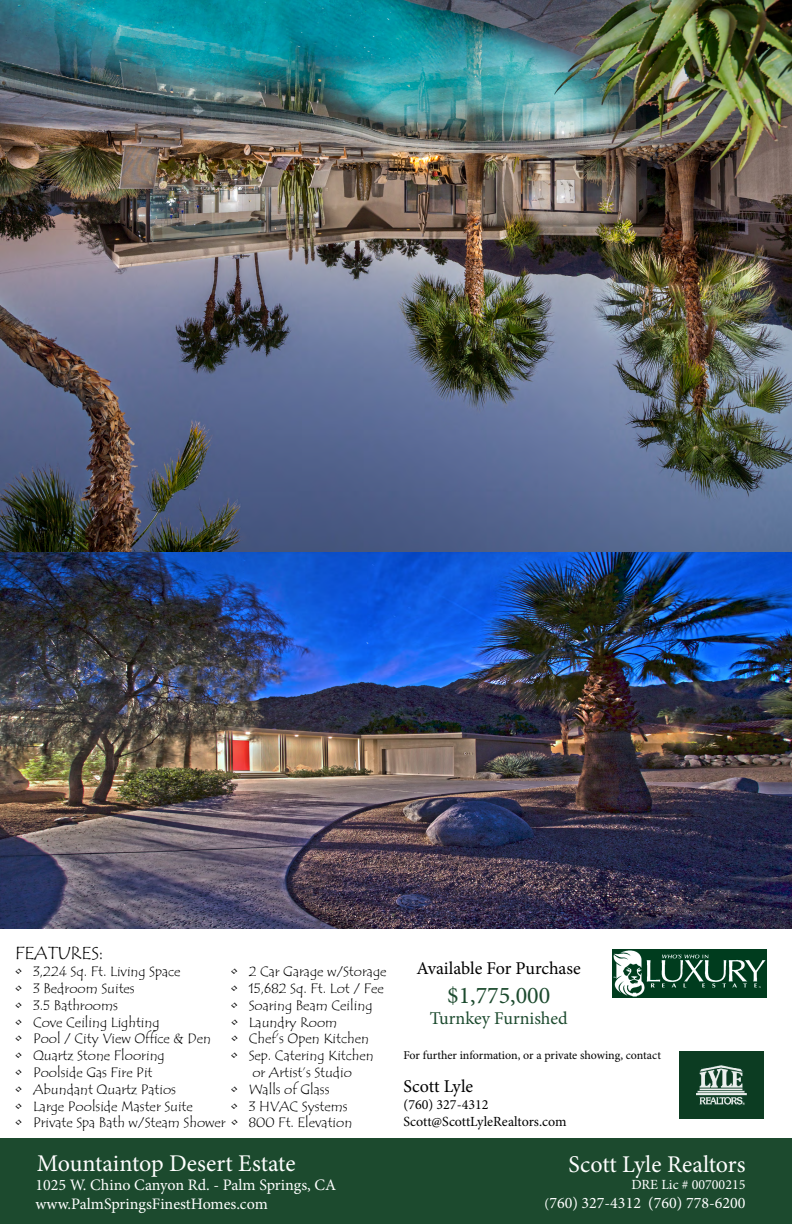
<style>
.page{position:relative;width:792px;height:1224px;background:#fff}
.page>*{position:absolute;margin:0;border:0;box-sizing:border-box;transform-origin:0 0}
.t1{font:24px "Minion Pro";color:#fff}
.t2{font:24px "Minion Pro";color:#1c4a2e}
.t3{font:18px "Minion Pro";letter-spacing:-.005em;color:#000}
.t4{font:18px "Minion Pro";color:#1c4a2e}
.t5{font:18px "Tempus Sans ITC";color:#000}
.t6{font:16px/19.2px "Minion Pro";color:#fff}
.t7{font:14px "Tempus Sans ITC";color:#000}
.t8{font:14px/16.8px "Minion Pro";color:#000}
.t9{font:14px "Minion Pro";color:#fff}
.t10{font:12px "Minion Pro";letter-spacing:-.005em;color:#000}
.s1{font-size:14px}
</style>
<div class="page">
<img style="left:0;top:0;width:792px;height:928px">
<img style="left:612px;top:950px;width:154px;height:48px">
<img style="left:680px;top:1052px;width:84px;height:66px">
<div style="left:0;top:1138px;width:792px;height:86px;background:#1c4a2e"></div>
<p class="t5" style="left:15px;top:942px;width:90px">FEATURES:</p>
<p class="t7" style="left:15px;top:963px;width:167px">• 3,224 Sq. Ft. Living Space</p>
<p class="t7" style="left:231px;top:963px;width:157px">• 2 Car Garage w/Storage</p>
<p class="t7" style="left:15px;top:980px;width:121px">• 3 Bedroom Suites</p>
<p class="t7" style="left:231px;top:980px;width:154px">• 15,682 Sq. Ft. Lot / Fee</p>
<p class="t7" style="left:15px;top:996px;width:105px">• 3.5 Bathrooms</p>
<p class="t7" style="left:231px;top:996px;width:143px">• Soaring Beam Ceiling</p>
<p class="t7" style="left:15px;top:1013px;width:146px">• Cove Ceiling Lighting</p>
<p class="t7" style="left:231px;top:1013px;width:108px">• Laundry Room</p>
<p class="t7" style="left:15px;top:1030px;width:198px">• Pool / City View Office &amp; Den</p>
<p class="t7" style="left:231px;top:1030px;width:140px">• Chef’s Open Kitchen</p>
<p class="t7" style="left:15px;top:1047px;width:151px">• Quartz Stone Flooring</p>
<p class="t7" style="left:231px;top:1047px;width:144px">• Sep. Catering Kitchen</p>
<p class="t7" style="left:15px;top:1064px;width:139px">• Poolside Gas Fire Pit</p>
<p class="t7" style="left:252px;top:1064px;width:101px">or Artist’s Studio</p>
<p class="t7" style="left:15px;top:1080px;width:163px">• Abundant Quartz Patios</p>
<p class="t7" style="left:231px;top:1080px;width:100px">• Walls of Glass</p>
<p class="t7" style="left:15px;top:1097px;width:179px">• Large Poolside Master Suite</p>
<p class="t7" style="left:231px;top:1097px;width:118px">• 3 HVAC Systems</p>
<p class="t7" style="left:15px;top:1114px;width:339px">• Private Spa Bath w/Steam Shower • 800 Ft. Elevation</p>
<h1 class="t1" style="left:42px;top:1147px;width:250px">Archi ectural Masterpiece</h1>
<p class="t6" style="left:42px;top:1176px;width:289px">ALTA: 366 Neutra Street - Palm Springs, CA www.PalmSpringsFinestHomes.com</p>
<h1 class="t1" style="left:37px;top:1147px;width:260px">Mountaintop Desert Estate</h1>
<p class="t6" style="left:35px;top:1176px;width:302px">1025 W. Chino Canyon Rd. - Palm Springs, CA www.PalmSpringsFinestHomes.com</p>
<p class="t3" style="left:417px;top:956px;width:166px">Available For Purchase</p>
<h1 class="t2" style="left:447px;top:979px;width:105px">$1,775,000</h1>
<p class="t4" style="left:430px;top:1006px;width:139px">Turnkey Furnished</p>
<p class="t10" style="left:404px;top:1047px;width:259px">For further information, or a private showing, contact</p>
<p class="t3" style="left:404px;top:1075px;width:71px">Scott Lyle</p>
<p class="t8" style="left:404px;top:1096px;width:165px">(760) 327-4312<br>Scott@ScottLyleRealtors.com</p>
<h1 class="t1" style="left:569px;top:1148px;width:178px">Scott Lyle Realtors</h1>
<p class="t9" style="left:631px;top:1175px;width:116px">DRE Lic # 00700215</p>
<p class="t6" style="left:545px;top:1194px;width:202px"><span class="s1">(</span>760) 327-4312 (760) 778-6200</p>
</div>
